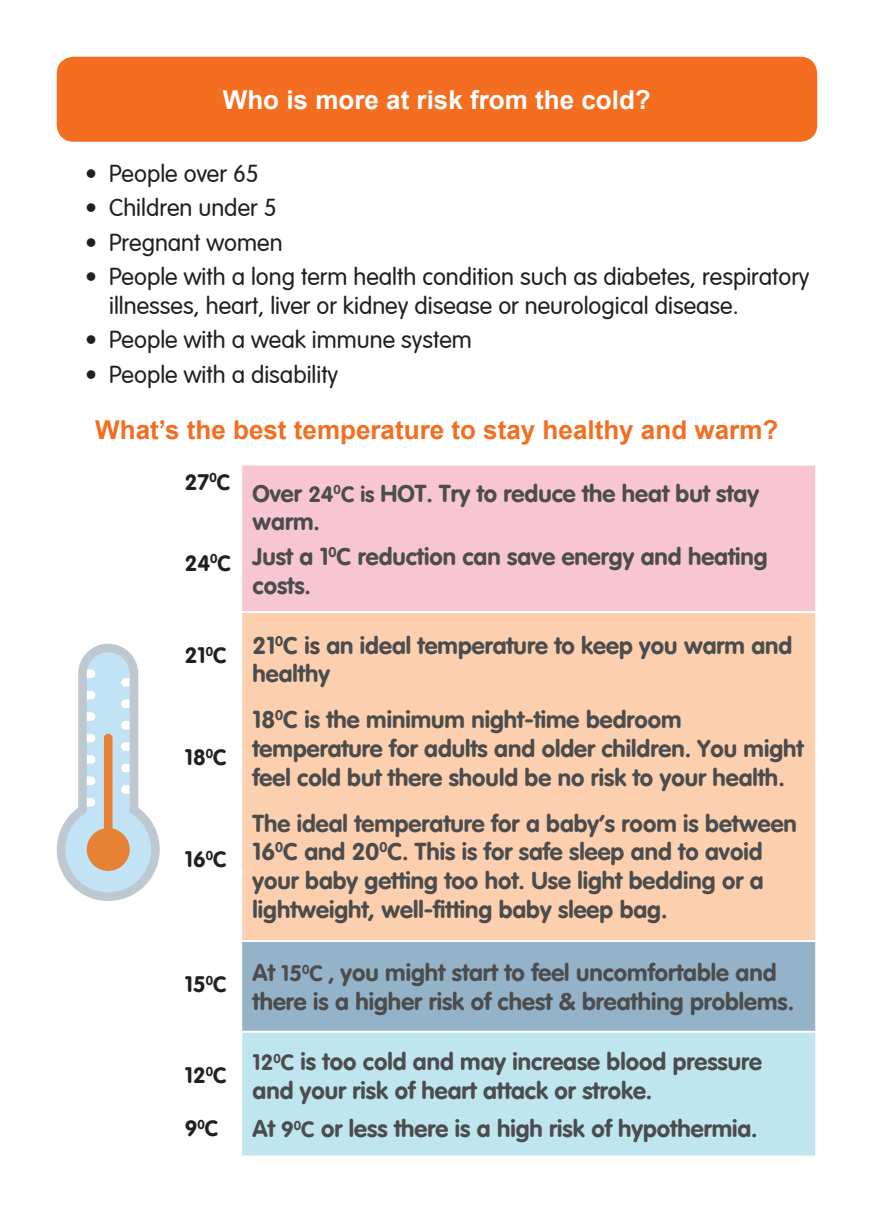
<style>
.page{position:relative;width:874px;height:1225px;background:#fff}
.page>*{position:absolute;margin:0;border:0;box-sizing:border-box;transform-origin:0 0}
.t1{font:700 26px "Arial";color:#f36e21}
.t2{font:700 26px "Arial";color:#fff}
.t3{font:24px/28.8px "VAG Rounded Bold";color:#4b4c4d}
.t4{font:300 24px/34.4px "VAG Rounded";color:#231f20}
.t5{font:22px "VAG Rounded Bold";color:#231f20}
.s1{font-size:22px}
</style>
<div class="page">
<div style="left:241px;top:464px;width:574px;height:148px;background:#f8c5d2"></div>
<div style="left:241px;top:612px;width:574px;height:329px;background:#fccfae"></div>
<div style="left:241px;top:941px;width:574px;height:90px;background:#94b3c8"></div>
<div style="left:241px;top:1031px;width:574px;height:125px;background:#bfe5ef"></div>
<hr style="left:241px;top:463px;width:575px;height:2px;background:#fff">
<hr style="left:240px;top:465px;width:2px;height:146px;background:#fff">
<hr style="left:814px;top:465px;width:2px;height:146px;background:#fff">
<hr style="left:241px;top:611px;width:575px;height:2px;background:#fff">
<hr style="left:240px;top:613px;width:2px;height:327px;background:#fff">
<hr style="left:814px;top:613px;width:2px;height:327px;background:#fff">
<hr style="left:241px;top:940px;width:575px;height:2px;background:#fff">
<hr style="left:240px;top:942px;width:2px;height:88px;background:#fff">
<hr style="left:814px;top:942px;width:2px;height:88px;background:#fff">
<hr style="left:241px;top:1030px;width:575px;height:2px;background:#fff">
<hr style="left:240px;top:1032px;width:2px;height:123px;background:#fff">
<hr style="left:814px;top:1032px;width:2px;height:123px;background:#fff">
<hr style="left:241px;top:1155px;width:575px;height:2px;background:#fff">
<div style="left:57px;top:57px;width:759px;height:85px;background:#f36e21;border-radius:17px"></div>
<svg style="left:57px;top:643px;width:103px;height:258px"></svg>
<p class="t2" style="left:223px;top:82px;width:429px">Who is more at risk from the cold?</p>
<p class="t4" style="left:85px;top:157px;width:725px">¥ People over 65<br>¥ Children under 5<br>¥ Pregnant women<br>¥ People with a long term health condition such as diabetes, respiratory</p>
<p class="t4" style="left:85px;top:289px;width:654px;text-indent:24px">illnesses, heart, liver or kidney disease or neurological disease. ¥ People with a weak immune system<br>¥ People with a disability</p>
<p class="t1" style="left:95px;top:412px;width:684px">What’s the best temperature to stay healthy and warm?</p>
<p class="t5" style="left:185px;top:469px;width:47px">27<sup>0</sup>C</p>
<p class="t5" style="left:185px;top:550px;width:48px">24<sup>0</sup>C</p>
<p class="t5" style="left:185px;top:643px;width:43px">21<sup>0</sup>C</p>
<p class="t5" style="left:185px;top:744px;width:43px">18<sup>0</sup>C</p>
<p class="t5" style="left:185px;top:846px;width:43px">16<sup>0</sup>C</p>
<p class="t5" style="left:185px;top:971px;width:43px">15<sup>0</sup>C</p>
<p class="t5" style="left:185px;top:1062px;width:43px">12<sup>0</sup>C</p>
<p class="t5" style="left:185px;top:1115px;width:35px">9<sup>0</sup>C</p>
<p class="t3" style="left:252px;top:478px;width:507px">Over <span class="s1">24</span><sup>0</sup><span class="s1">C is</span> HOT. Try to reduce the heat but stay warm.</p>
<p class="t3" style="left:252px;top:542px;width:516px">Just a 1<sup>0</sup>C reduction can save energy and heating costs.</p>
<p class="t3" style="left:252px;top:630px;width:541px">21<sup>0</sup>C is an ideal temperature to keep you warm and healthy</p>
<p class="t3" style="left:252px;top:705px;width:552px">18<sup>0</sup>C is the minimum night-time bedroom temperature for adults and older children. You might feel cold but there should be no risk to your health.</p>
<p class="t3" style="left:252px;top:808px;width:545px">The ideal temperature for a baby’s room is between 16<sup>0</sup>C and 20<sup>0</sup>C. This is for safe sleep and to avoid your baby getting too hot. Use light bedding or a lightweight, well-fitting baby sleep bag.</p>
<p class="t3" style="left:252px;top:958px;width:543px">At <span class="s1">15</span><sup>0</sup><span class="s1">C ,</span> you might start to feel uncomfortable and there is a higher risk of chest &amp; breathing problems.</p>
<p class="t3" style="left:252px;top:1046px;width:511px"><span class="s1">12</span><sup>0</sup><span class="s1">C</span> is too cold and may increase blood pressure and your risk of heart attack or stroke.</p>
<p class="t3" style="left:252px;top:1113px;width:506px">At <span class="s1">9</span><sup>0</sup><span class="s1">C</span> or less there is a high risk of hypothermia.</p>
</div>
